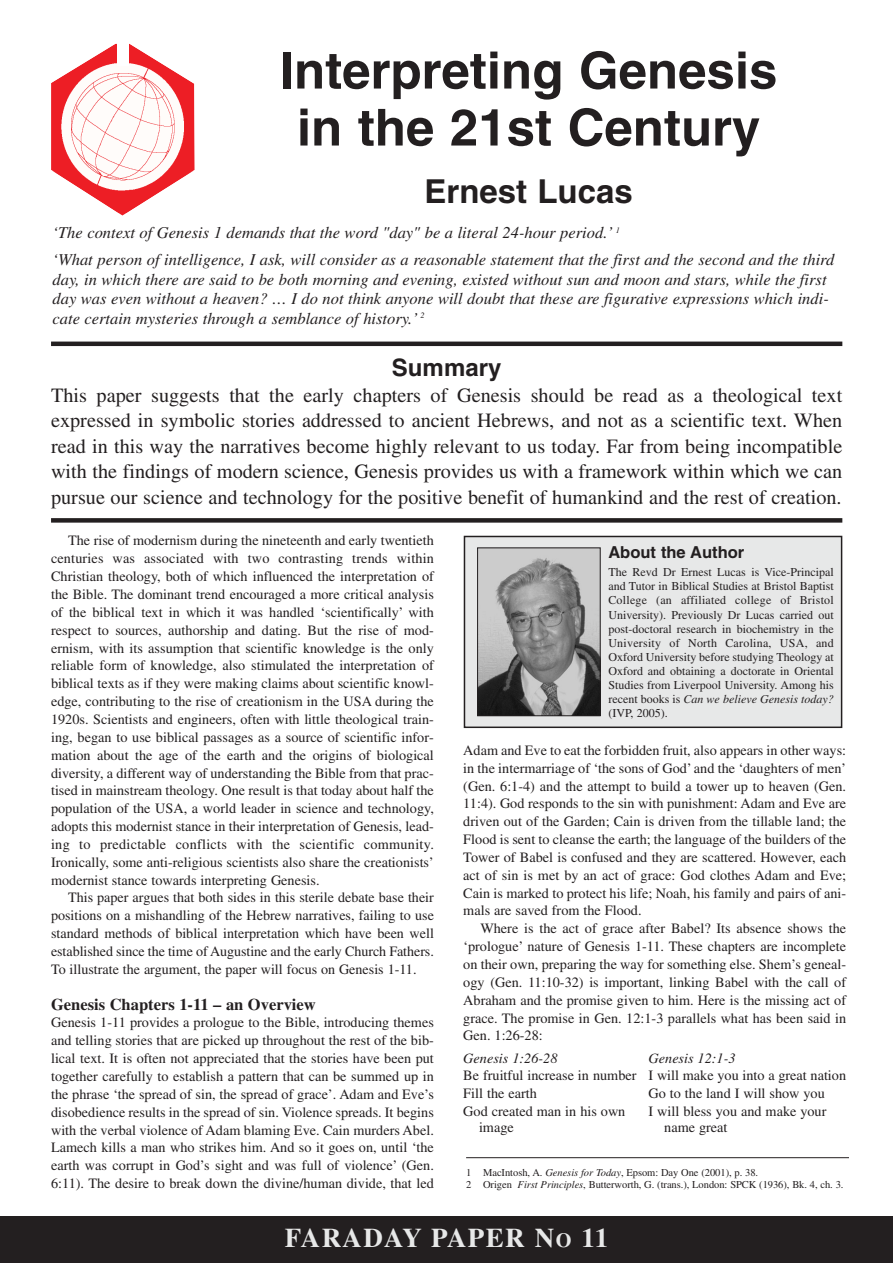
<style>
.page{position:relative;width:893px;height:1263px;background:#fff}
.page>*{position:absolute;margin:0;border:0;box-sizing:border-box;transform-origin:0 0}
.t1{font:700 51px/57px "Helvetica";color:#231f20;text-align:center}
.t2{font:700 33px "Helvetica";color:#231f20}
.t3{font:700 27px "Times";letter-spacing:.05em;color:#e7e8e8}
.t4{font:700 24px "Helvetica";color:#231f20}
.t5{font:20.25px/25.5px "Times";color:#231f20;text-align:justify}
.t6{font:italic 16.5px/19.5px "Times";color:#231f20}
.t7{font:700 16.5px "Times";color:#231f20}
.t8{font:700 16.5px "Helvetica";color:#231f20}
.t9{font:14.25px/17.9px "Times";color:#231f20;text-align:justify}
.t10{font:italic 14.25px "Times";color:#231f20}
.t11{font:12px/14.1px "Times";color:#231f20;text-align:justify}
.t12{font:10.5px/12.6px "Times";letter-spacing:-.005em;color:#231f20}
.s1{font-style:italic}
.s2{font-size:20.25px}
</style>
<div class="page">
<hr style="left:51px;top:342px;width:791px;height:4px;background:#231f20">
<div style="left:51px;top:518px;width:791px;height:5px;background:#231f20"></div>
<div style="left:464px;top:536px;width:377px;height:191px;background:#e7e8e8"></div>
<div style="left:463px;top:536px;width:379px;height:192px;border:2px solid #231f20"></div>
<img style="left:479px;top:550px;width:119px;height:164px">
<div style="left:477px;top:548px;width:123px;height:168px;border:1px solid #231f20"></div>
<div style="left:0;top:1216px;width:892px;height:47px;background:#231f20"></div>
<svg style="left:51px;top:44px;width:144px;height:171px"></svg>
<div style="left:117px;top:40px;width:12px;height:26px;background:#fff"></div>
<hr style="left:466px;top:1157px;width:383px;height:1px;background:#231f20">
<h1 class="t1" style="left:280px;top:47px;width:499px">Interpreting Genesis in the 21st Century</h1>
<h2 class="t2" style="left:424px;top:179px;width:210px">Ernest Lucas</h2>
<p class="t6" style="left:53px;top:221px;width:783px;line-height:27px">‘The context of Genesis 1 demands that the word "day" be a literal 24-hour period.’ <sup>1<br></sup>‘What person of intelligence, I ask, will consider as a reasonable statement that the first and the second and the third</p>
<p class="t6" style="left:53px;top:271px;width:777px">day, in which there are said to be both morning and evening, existed without sun and moon and stars, while the first day was even without a heaven? … I do not think anyone will doubt that these are figurative expressions which indi&shy;cate certain mysteries through a semblance of history.’ <sup>2</sup></p>
<h3 class="t4" style="left:392px;top:359px;width:111px">Summary</h3>
<p class="t5" style="left:51px;top:384px;width:792px">This paper suggests that the early chapters of Genesis should be read as a theological text expressed in symbolic stories addressed to ancient Hebrews, and not as a scientific text. When read in this way the narratives become highly relevant to us today. Far from being incompatible with the findings of modern science, Genesis provides us with a framework within which we can pursue our science and technology for the positive benefit of humankind and the rest of creation.</p>
<p class="t9" style="left:51px;top:533px;width:384px;text-indent:17px">The rise of modernism during the nineteenth and early twentieth centuries was associated with two contrasting trends within Christian theology, both of which influenced the interpretation of the Bible. The dominant trend encouraged a more critical analysis of the biblical text in which it was handled ‘scientifically’ with respect to sources, authorship and dating. But the rise of mod&shy;ernism, with its assumption that scientific knowledge is the only reliable form of knowledge, also stimulated the interpretation of biblical texts as if they were making claims about scientific knowl&shy;edge, contributing to the rise of creationism in the USA during the 1920s. Scientists and engineers, often with little theological train&shy;ing, began to use biblical passages as a source of scientific infor&shy;mation about the age of the earth and the origins of biological diversity, a different way of understanding the Bible from that prac&shy;tised in mainstream theology. One result is that today about half the population of the USA, a world leader in science and technology, adopts this modernist stance in their interpretation of Genesis, lead&shy;ing to predictable conflicts with the scientific community.<br>Ironically, some anti-religious scientists also share the creationists’ modernist stance towards interpreting Genesis.</p>
<p class="t9" style="left:51px;top:890px;width:384px;text-indent:17px">This paper argues that both sides in this sterile debate base their positions on a mishandling of the Hebrew narratives, failing to use standard methods of biblical interpretation which have been well established since the time of Augustine and the early Church Fathers.<br>To illustrate the argument, the paper will focus on Genesis 1-11.</p>
<p class="t7" style="left:51px;top:998px;width:266px">Genesis Chapters 1-11 – an Overview</p>
<p class="t9" style="left:51px;top:1015px;width:384px">Genesis 1-11 provides a prologue to the Bible, introducing themes and telling stories that are picked up throughout the rest of the bib&shy;lical text. It is often not appreciated that the stories have been put together carefully to establish a pattern that can be summed up in the phrase ‘the spread of sin, the spread of grace’. Adam and Eve’s disobedience results in the spread of sin. Violence spreads. It begins with the verbal violence of Adam blaming Eve. Cain murders Abel.<br>Lamech kills a man who strikes him. And so it goes on, until ‘the earth was corrupt in God’s sight and was full of violence’ (Gen.<br>6:11). The desire to break down the divine/human divide, that led</p>
<p class="t8" style="left:608px;top:546px;width:137px">About the Author</p>
<p class="t11" style="left:608px;top:566px;width:227px">The Revd Dr Ernest Lucas is Vice-Principal and Tutor in Biblical Studies at Bristol Baptist College (an affiliated college of Bristol University). Previously Dr Lucas carried out post-doctoral research in biochemistry in the University of North Carolina, USA, and Oxford University before studying Theology at Oxford and obtaining a doctorate in Oriental Studies from Liverpool University. Among his recent books is <span class="s1">Can we believe Genesis today? </span>(IVP, 2005).</p>
<p class="t9" style="left:463px;top:742px;width:384px">Adam and Eve to eat the forbidden fruit, also appears in other ways: in the intermarriage of ‘the sons of God’ and the ‘daughters of men’ (Gen. 6:1-4) and the attempt to build a tower up to heaven (Gen.<br>11:4). God responds to the sin with punishment: Adam and Eve are driven out of the Garden; Cain is driven from the tillable land; the Flood is sent to cleanse the earth; the language of the builders of the Tower of Babel is confused and they are scattered. However, each act of sin is met by an act of grace: God clothes Adam and Eve; Cain is marked to protect his life; Noah, his family and pairs of ani&shy;mals are saved from the Flood.</p>
<p class="t9" style="left:463px;top:921px;width:384px;text-indent:17px">Where is the act of grace after Babel? Its absence shows the ‘prologue’ nature of Genesis 1-11. These chapters are incomplete on their own, preparing the way for something else. Shem’s geneal&shy;ogy (Gen. 11:10-32) is important, linking Babel with the call of Abraham and the promise given to him. Here is the missing act of grace. The promise in Gen. 12:1-3 parallels what has been said in Gen. 1:26-28:</p>
<p class="t10" style="left:463px;top:1053px;width:96px">Genesis 1:26-28</p>
<p class="t10" style="left:648px;top:1053px;width:89px">Genesis 12:1-3</p>
<p class="t9" style="left:463px;top:1068px;width:384px">Be fruitful increase in number I will make you into a great nation<br>Fill the earth</p>
<p class="t9" style="left:648px;top:1086px;width:178px">Go to the land I will show you</p>
<p class="t9" style="left:463px;top:1104px;width:164px">God created man in his own</p>
<p class="t9" style="left:648px;top:1104px;width:179px">I will bless you and make your</p>
<p class="t9" style="left:479px;top:1120px;width:36px">image</p>
<p class="t9" style="left:664px;top:1120px;width:65px">name great</p>
<p class="t12" style="left:466px;top:1167px;width:379px">1 MacIntosh, A. <span class="s1">Genesis for Today</span>, Epsom: Day One (2001), p. 38.<br>2 Origen <span class="s1">First Principles</span>, Butterworth, G. (trans.), London: SPCK (1936), Bk. 4, ch. 3.</p>
<h3 class="t3" style="left:285px;top:1228px;width:325px">FARADAY PAPER N<span class="s2">O</span> 11</h3>
</div>
